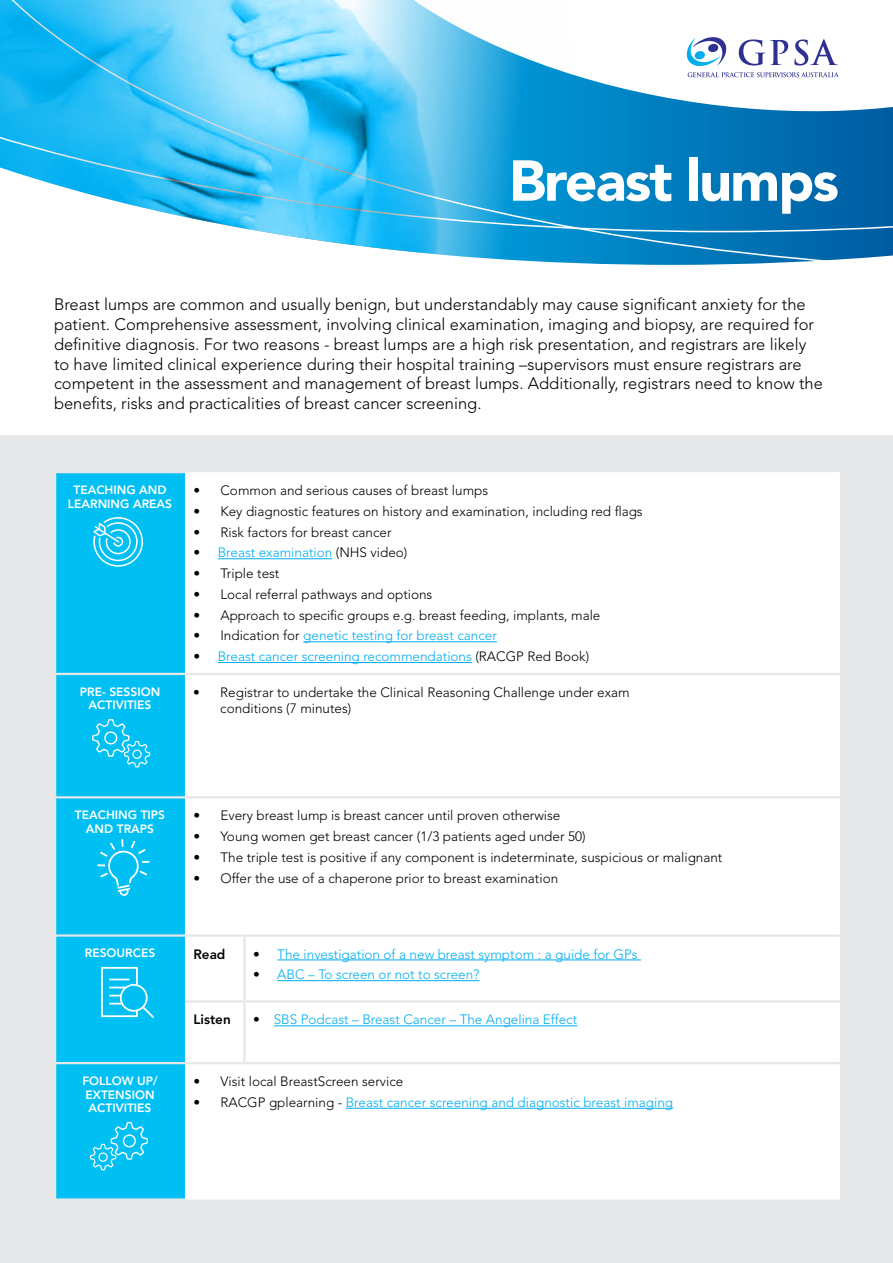
<style>
.page{position:relative;width:893px;height:1263px;background:#fff}
.page>*{position:absolute;margin:0;border:0;box-sizing:border-box;transform-origin:0 0}
.t1{font:900 57.15px "Avenir";letter-spacing:-.03em;color:#fff}
.t2{font:300 16.5px/19.8px "Avenir";color:#000}
.t3{font:300 13.5px/16.2px "Avenir";color:#000}
.t4{font:300 13.5px "Avenir";color:#00aeef}
.t5{font:800 13.5px "Avenir";color:#000}
.t6{font:800 12px/13.5px "Avenir";color:#fff;text-align:center}
.s1{color:#000}
.s2{font-family:"Avenir LT Std"}
</style>
<div class="page">
<div style="left:0;top:436px;width:893px;height:827px;background:#e6e7e8"></div>
<div style="left:56px;top:473px;width:129px;height:725px;background:#00c0f3"></div>
<div style="left:185px;top:472px;width:655px;height:727px;background:#fff"></div>
<hr style="left:185px;top:673px;width:59px;height:2px;background:#e6e7e8">
<hr style="left:244px;top:673px;width:596px;height:2px;background:#e6e7e8">
<hr style="left:185px;top:796px;width:59px;height:2px;background:#e6e7e8">
<hr style="left:244px;top:796px;width:596px;height:2px;background:#e6e7e8">
<hr style="left:243px;top:937px;width:3px;height:63px;background:#e6e7e8">
<hr style="left:243px;top:1002px;width:3px;height:60px;background:#e6e7e8">
<hr style="left:185px;top:934px;width:59px;height:3px;background:#e6e7e8">
<hr style="left:185px;top:1000px;width:59px;height:2px;background:#e6e7e8">
<hr style="left:244px;top:934px;width:596px;height:3px;background:#e6e7e8">
<hr style="left:244px;top:1000px;width:596px;height:2px;background:#e6e7e8">
<hr style="left:185px;top:1062px;width:59px;height:2px;background:#e6e7e8">
<hr style="left:244px;top:1062px;width:596px;height:2px;background:#e6e7e8">
<hr style="left:54px;top:673px;width:131px;height:2px;background:#e6e7e8">
<hr style="left:54px;top:796px;width:131px;height:2px;background:#e6e7e8">
<hr style="left:54px;top:934px;width:131px;height:3px;background:#e6e7e8">
<hr style="left:54px;top:1062px;width:131px;height:2px;background:#e6e7e8">
<hr style="left:218px;top:558px;width:114px;height:1px;background:#00aeef">
<hr style="left:303px;top:641px;width:194px;height:1px;background:#00aeef">
<hr style="left:218px;top:662px;width:254px;height:1px;background:#00aeef">
<hr style="left:277px;top:959px;width:364px;height:1px;background:#00aeef">
<hr style="left:277px;top:980px;width:202px;height:1px;background:#00aeef">
<hr style="left:274px;top:1025px;width:303px;height:1px;background:#00aeef">
<hr style="left:346px;top:1108px;width:327px;height:1px;background:#00aeef">
<svg style="left:596px;top:232px;width:297px;height:33px;background:#1d82bd"></svg>
<svg style="left:596px;top:44px;width:297px;height:188px"></svg>
<svg style="left:93px;top:517px;width:50px;height:50px;background:#3bcef5"></svg>
<svg style="left:92px;top:719px;width:58px;height:48px;background:#23c8f4"></svg>
<svg style="left:90px;top:1122px;width:58px;height:48px;background:#24c8f4"></svg>
<svg style="left:101px;top:967px;width:53px;height:51px;background:#2fcbf5"></svg>
<hr style="left:109px;top:978px;width:21px;height:2px;background:#fff">
<svg style="left:97px;top:839px;width:53px;height:57px;background:#1dc7f4"></svg>
<svg style="left:687px;top:37px;width:39px;height:29px"></svg>
<svg style="left:688px;top:72px;width:151px;height:5px"></svg>
<svg style="left:739px;top:39px;width:49px;height:27px"></svg>
<svg style="left:794px;top:39px;width:44px;height:27px"></svg>
<img style="left:0;top:0;width:596px;height:264px">
<h1 class="t1" style="left:509px;top:146px;width:332px">Breast lumps</h1>
<p class="t2" style="left:54px;top:295px;width:770px">Breast lumps are common and usually benign, but understandably may cause significant anxiety for the patient. Comprehensive assessment, involving clinical examination, imaging and biopsy, are required for definitive diagnosis. For two reasons - breast lumps are a high risk presentation, and registrars are likely to have limited clinical experience during their hospital training –supervisors must ensure registrars are competent in the assessment and management of breast lumps. Additionally, registrars need to know the benefits, risks and practicalities of breast cancer screening.</p>
<p class="t6" style="left:68px;top:483px;width:106px">TEACHING AND<br>LEARNING AREAS</p>
<p class="t3" style="left:193px;top:482px;width:296px">• Common and serious causes of breast lumps</p>
<p class="t3" style="left:193px;top:503px;width:451px">• Key diagnostic features on history and examination, including red flags</p>
<p class="t3" style="left:193px;top:524px;width:200px">• Risk factors for breast cancer</p>
<p class="t4" style="left:193px;top:545px;width:215px"><span class="s1">•</span> Breast examination <span class="s1">(NHS video)</span></p>
<p class="t3" style="left:193px;top:565px;width:87px">• Triple test</p>
<p class="t3" style="left:193px;top:586px;width:240px">• Local referral pathways and options</p>
<p class="t3" style="left:193px;top:607px;width:408px">• Approach to specific groups e.g. breast feeding, implants, male</p>
<p class="t4" style="left:193px;top:628px;width:305px"><span class="s1">• Indication for</span> genetic testing for breast cancer</p>
<p class="t4" style="left:193px;top:648px;width:397px"><span class="s1">•</span> Breast cancer screening recommendations <span class="s1">(RACGP Red Book)</span></p>
<p class="t6" style="left:80px;top:685px;width:82px">PRE- SESSION<br>ACTIVITIES</p>
<p class="t3" style="left:220px;top:684px;width:411px;text-indent:-27px">• Registrar to undertake the <span class="s2">Clinical Reasoning Challenge</span> under exam conditions (7 minutes)</p>
<p class="t6" style="left:75px;top:808px;width:92px">TEACHING TIPS<br>AND TRAPS</p>
<p class="t3" style="left:193px;top:807px;width:368px">• Every breast lump is breast cancer until proven otherwise</p>
<p class="t3" style="left:193px;top:828px;width:394px">• Young women get breast cancer (1/3 patients aged under 50)</p>
<p class="t3" style="left:193px;top:849px;width:530px">• The triple test is positive if any component is indeterminate, suspicious or malignant</p>
<p class="t3" style="left:193px;top:870px;width:366px">• Offer the use of a chaperone prior to breast examination</p>
<p class="t6" style="left:85px;top:946px;width:72px">RESOURCES</p>
<p class="t5" style="left:193px;top:946px;width:34px">Read</p>
<p class="t4" style="left:253px;top:946px;width:386px"><span class="s1">•</span> The investigation of a new breast symptom : a guide for GPs</p>
<p class="t4" style="left:253px;top:967px;width:228px"><span class="s1">•</span> ABC – To screen or not to screen?</p>
<p class="t5" style="left:193px;top:1012px;width:39px">Listen</p>
<p class="t4" style="left:253px;top:1012px;width:326px"><span class="s1">•</span> SBS Podcast – Breast Cancer – The Angelina Effect</p>
<p class="t6" style="left:82px;top:1074px;width:77px;text-align:left">FOLLOW UP/<br>EXTENSION<br>ACTIVITIES</p>
<p class="t3" style="left:193px;top:1073px;width:211px">• Visit local BreastScreen service</p>
<p class="t4" style="left:193px;top:1094px;width:481px"><span class="s1">• RACGP gplearning -</span> Breast cancer screening and diagnostic breast imaging</p>
</div>
